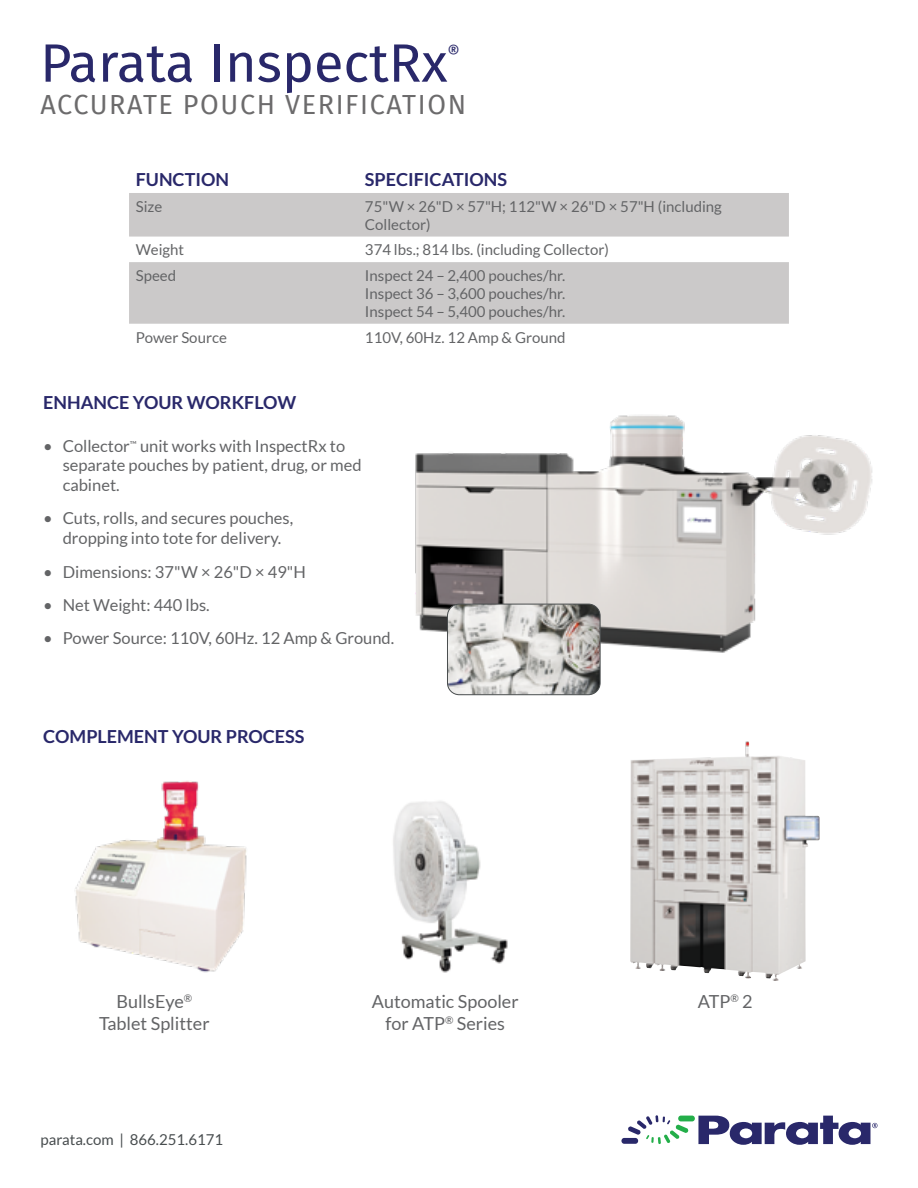
<style>
.page{position:relative;width:918px;height:1188px;background:#fff}
.page>*{position:absolute;margin:0;border:0;box-sizing:border-box;transform-origin:0 0}
.t1{font:54px "Fira Sans";color:#29286a}
.t2{font:27px "Fira Sans";letter-spacing:.06em;color:#6c6b6c}
.t3{font:19.2px "Fira Sans";color:#29286a}
.t4{font:700 18px "Lato";color:#29286a}
.t5{font:18px/21.6px "Lato";color:#636466;text-align:center}
.t6{font:16.5px/19.8px "Lato";color:#636466}
.t7{font:15px/18px "Lato";color:#636466}
.t8{font:15px "Lato";color:#484d4f}
</style>
<div class="page">
<div style="left:621px;top:1138px;width:17px;height:6px;background:#29286a;border-radius:3px"></div>
<div style="left:678px;top:1116px;width:17px;height:5px;background:#23ae49;border-radius:3px"></div>
<svg style="left:628px;top:1115px;width:61px;height:29px"></svg>
<svg style="left:698px;top:1116px;width:179px;height:29px"></svg>
<svg style="left:129px;top:193px;width:660px;height:131px;fill:#cbc9c9"></svg>
<img style="left:415px;top:415px;width:458px;height:248px">
<img style="left:447px;top:604px;width:153px;height:91px">
<div style="left:447px;top:604px;width:153px;height:91px;border:1px solid #4a4e4f;border-radius:12px"></div>
<img style="left:393px;top:801px;width:115px;height:172px">
<img style="left:75px;top:781px;width:172px;height:192px">
<img style="left:630px;top:741px;width:189px;height:240px">
<h1 class="t1" style="left:40px;top:22px;width:409px">Parata InspectRx</h1>
<p class="t3" style="left:448px;top:38px;width:14px">®</p>
<h2 class="t2" style="left:40px;top:84px;width:427px">ACCURATE POUCH VERIFICATION</h2>
<p class="t4" style="left:136px;top:169px;width:95px">FUNCTION</p>
<p class="t4" style="left:365px;top:169px;width:144px">SPECIFICATIONS</p>
<p class="t7" style="left:136px;top:197px;width:28px">Size</p>
<p class="t7" style="left:365px;top:197px;width:359px">75"W × 26"D × 57"H; 112"W × 26"D × 57"H (including<br>Collector)</p>
<p class="t7" style="left:136px;top:241px;width:50px">Weight</p>
<p class="t7" style="left:365px;top:241px;width:246px">374 lbs.; 814 lbs. (including Collector)</p>
<p class="t7" style="left:136px;top:266px;width:42px">Speed</p>
<p class="t7" style="left:365px;top:266px;width:202px;text-align:justify">Inspect 24 – 2,400 pouches/hr.<br>Inspect 36 – 3,600 pouches/hr.<br>Inspect 54 – 5,400 pouches/hr.</p>
<p class="t7" style="left:136px;top:328px;width:93px">Power Source</p>
<p class="t7" style="left:365px;top:328px;width:202px">110V, 60Hz. 12 Amp &amp; Ground</p>
<p class="t4" style="left:43px;top:392px;width:255px">ENHANCE YOUR WORKFLOW</p>
<p class="t6" style="left:63px;top:436px;width:301px;text-indent:-19px">• Collector<sup>™</sup> unit works with InspectRx to separate pouches by patient, drug, or med cabinet.</p>
<p class="t6" style="left:43px;top:508px;width:252px;text-align:center">• Cuts, rolls, and secures pouches, dropping into tote for delivery.</p>
<p class="t6" style="left:43px;top:562px;width:264px">• Dimensions: 37"W × 26"D × 49"H</p>
<p class="t6" style="left:43px;top:595px;width:168px">• Net Weight: 440 lbs.</p>
<p class="t6" style="left:43px;top:628px;width:353px">• Power Source: 110V, 60Hz. 12 Amp &amp; Ground.</p>
<p class="t4" style="left:43px;top:726px;width:263px">COMPLEMENT YOUR PROCESS</p>
<p class="t5" style="left:99px;top:991px;width:112px">BullsEye<sup>®<br></sup>Tablet Splitter</p>
<p class="t5" style="left:372px;top:991px;width:148px">Automatic Spooler for ATP<sup>®</sup> Series</p>
<p class="t5" style="left:698px;top:991px;width:56px">ATP<sup>®</sup> 2</p>
<p class="t8" style="left:40px;top:1131px;width:184px">parata.com | 866.251.6171</p>
</div>
